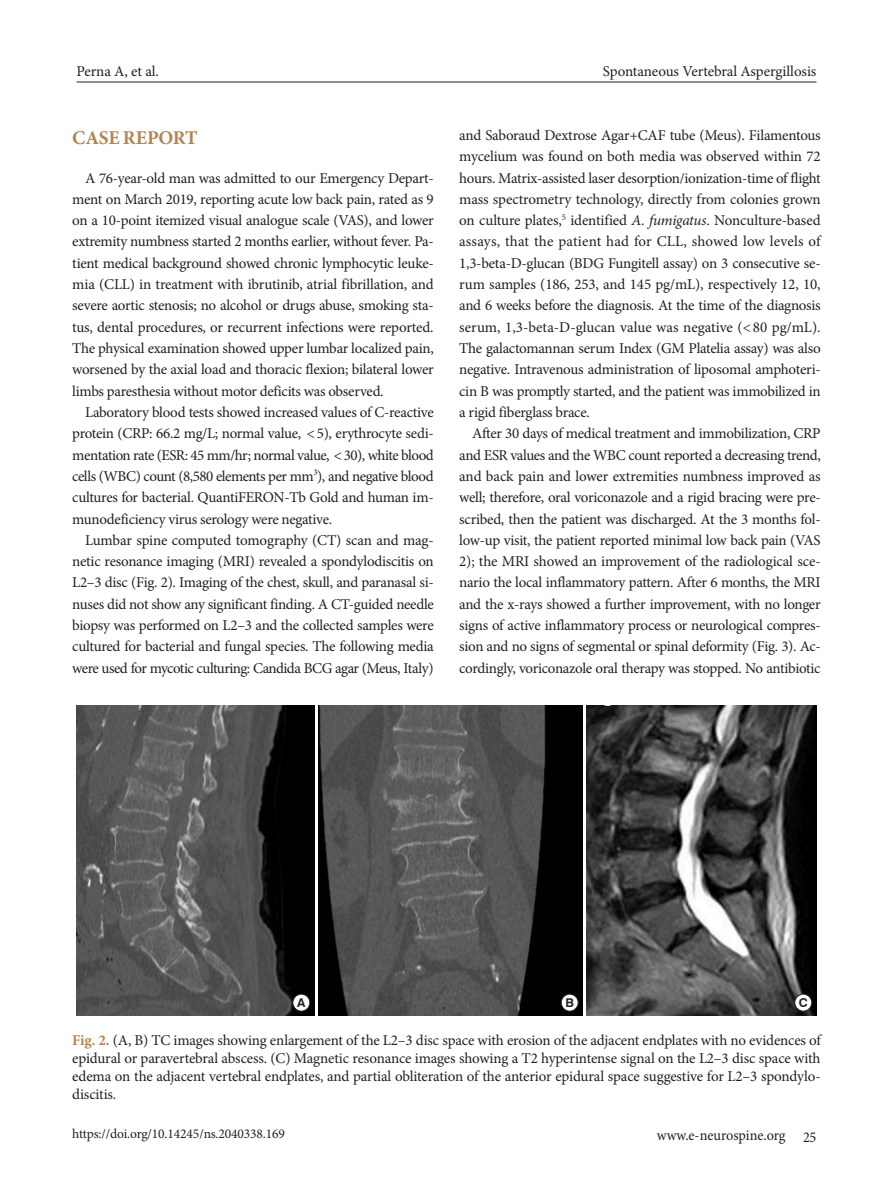
<style>
.page{position:relative;width:893px;height:1191px;background:#fff}
.page>*{position:absolute;margin:0;border:0;box-sizing:border-box;transform-origin:0 0}
.대제목{font:700 19.5px "Minion Pro";letter-spacing:-.01em;color:#b28450}
.본문{font:15px/21.3px "Minion Pro";letter-spacing:-.02em;color:#231f20;text-align:justify}
.표그림캡션{font:15px/18px "Minion Pro";letter-spacing:-.01em;color:#231f20;text-align:justify}
.본문-2{font:15px "Minion Pro";letter-spacing:-.02em;color:#231f20;scale:.95 1}
.doi_번호{font:13.5px "Minion Pro";letter-spacing:-.01em;color:#231f20}
.t1{font:700 12.15px "Swiss 721 BT";color:#231f20}
.s1{font-style:italic}
.s2{font-weight:700;color:#b28450}
</style>
<div class="page">
<hr style="left:77px;top:82px;width:739px;height:1px;background:#231f20">
<img style="left:77px;top:705px;width:237px;height:310px">
<img style="left:319px;top:705px;width:264px;height:310px">
<img style="left:587px;top:705px;width:229px;height:310px">
<div style="left:293px;top:994px;width:17px;height:17px;background:#fff;border-radius:50%"></div>
<div style="left:293px;top:994px;width:17px;height:17px;border:1px solid #231f20;border-radius:50%"></div>
<div style="left:561px;top:994px;width:17px;height:17px;background:#fff;border-radius:50%"></div>
<div style="left:561px;top:994px;width:17px;height:17px;border:1px solid #231f20;border-radius:50%"></div>
<div style="left:795px;top:994px;width:17px;height:17px;background:#fff;border-radius:50%"></div>
<div style="left:794px;top:994px;width:18px;height:17px;border:1px solid #231f20;border-radius:50%"></div>
<p class="본문" style="left:77px;top:61px;width:84px">Perna A, et al.</p>
<p class="본문" style="left:603px;top:61px;width:215px">Spontaneous Vertebral Aspergillosis</p>
<p class="대제목" style="left:72px;top:124px;width:127px">CASE REPORT</p>
<p class="본문" style="left:72px;top:167px;width:363px;text-indent:13px">A 76-year-old man was admitted to our Emergency Depart&shy;ment on March 2019, reporting acute low back pain, rated as 9 on a 10-point itemized visual analogue scale (VAS), and lower extremity numbness started 2 months earlier, without fever. Pa&shy;tient medical background showed chronic lymphocytic leuke&shy;mia (CLL) in treatment with ibrutinib, atrial fibrillation, and severe aortic stenosis; no alcohol or drugs abuse, smoking sta&shy;tus, dental procedures, or recurrent infections were reported.<br>The physical examination showed upper lumbar localized pain, worsened by the axial load and thoracic flexion; bilateral lower limbs paresthesia without motor deficits was observed.</p>
<p class="본문" style="left:72px;top:401px;width:363px;text-indent:13px">Laboratory blood tests showed increased values of C-reactive protein (CRP: 66.2 mg/L; normal value, &lt; 5), erythrocyte sedi&shy;mentation rate (ESR: 45 mm/hr; normal value, &lt;30), white blood cells (WBC) count (8,580 elements per mm<sup>3</sup>), and negative blood cultures for bacterial. QuantiFERON-Tb Gold and human im&shy;munodeficiency virus serology were negative.</p>
<p class="본문" style="left:72px;top:529px;width:363px;text-indent:13px">Lumbar spine computed tomography (CT) scan and mag&shy;netic resonance imaging (MRI) revealed a spondylodiscitis on L2–3 disc (Fig. 2). Imaging of the chest, skull, and paranasal si&shy;nuses did not show any significant finding. A CT-guided needle biopsy was performed on L2–3 and the collected samples were cultured for bacterial and fungal species. The following media were used for mycotic culturing: Candida BCG agar (Meus, Italy)</p>
<p class="본문" style="left:459px;top:125px;width:363px">and Saboraud Dextrose Agar+CAF tube (Meus). Filamentous mycelium was found on both media was observed within 72 hours. Matrix-assisted laser desorption/ionization-time of flight mass spectrometry technology, directly from colonies grown on culture plates,<sup>5</sup> identified <span class="s1">A. fumigatus</span>. Nonculture-based assays, that the patient had for CLL, showed low levels of 1,3-beta-D-glucan (BDG Fungitell assay) on 3 consecutive se&shy;rum samples (186, 253, and 145 pg/mL), respectively 12, 10, and 6 weeks before the diagnosis. At the time of the diagnosis serum, 1,3-beta-D-glucan value was negative (&lt; 80 pg/mL).<br>The galactomannan serum Index (GM Platelia assay) was also negative. Intravenous administration of liposomal amphoteri&shy;cin B was promptly started, and the patient was immobilized in a rigid fiberglass brace.</p>
<p class="본문" style="left:459px;top:423px;width:363px;text-indent:13px">After 30 days of medical treatment and immobilization, CRP and ESR values and the WBC count reported a decreasing trend, and back pain and lower extremities numbness improved as well; therefore, oral voriconazole and a rigid bracing were pre&shy;scribed, then the patient was discharged. At the 3 months fol&shy;low-up visit, the patient reported minimal low back pain (VAS 2); the MRI showed an improvement of the radiological sce&shy;nario the local inflammatory pattern. After 6 months, the MRI and the x-rays showed a further improvement, with no longer signs of active inflammatory process or neurological compres&shy;sion and no signs of segmental or spinal deformity (Fig. 3). Ac&shy;cordingly, voriconazole oral therapy was stopped. No antibiotic</p>
<p class="t1" style="left:297px;top:995px;width:10px">A</p>
<p class="t1" style="left:565px;top:995px;width:10px">B</p>
<p class="t1" style="left:799px;top:995px;width:10px">C</p>
<p class="표그림캡션" style="left:72px;top:1031px;width:750px"><span class="s2">Fig. 2.</span> (A, B) TC images showing enlargement of the L2–3 disc space with erosion of the adjacent endplates with no evidences of epidural or paravertebral abscess. (C) Magnetic resonance images showing a T2 hyperintense signal on the L2–3 disc space with edema on the adjacent vertebral endplates, and partial obliteration of the anterior epidural space suggestive for L2–3 spondylo&shy;discitis.</p>
<p class="doi_번호" style="left:72px;top:1124px;width:214px">https://doi.org/10.14245/ns.2040338.169</p>
<p class="본문-2" style="left:657px;top:1125px;width:170px">www.e-neurospine.org 25</p>
</div>
